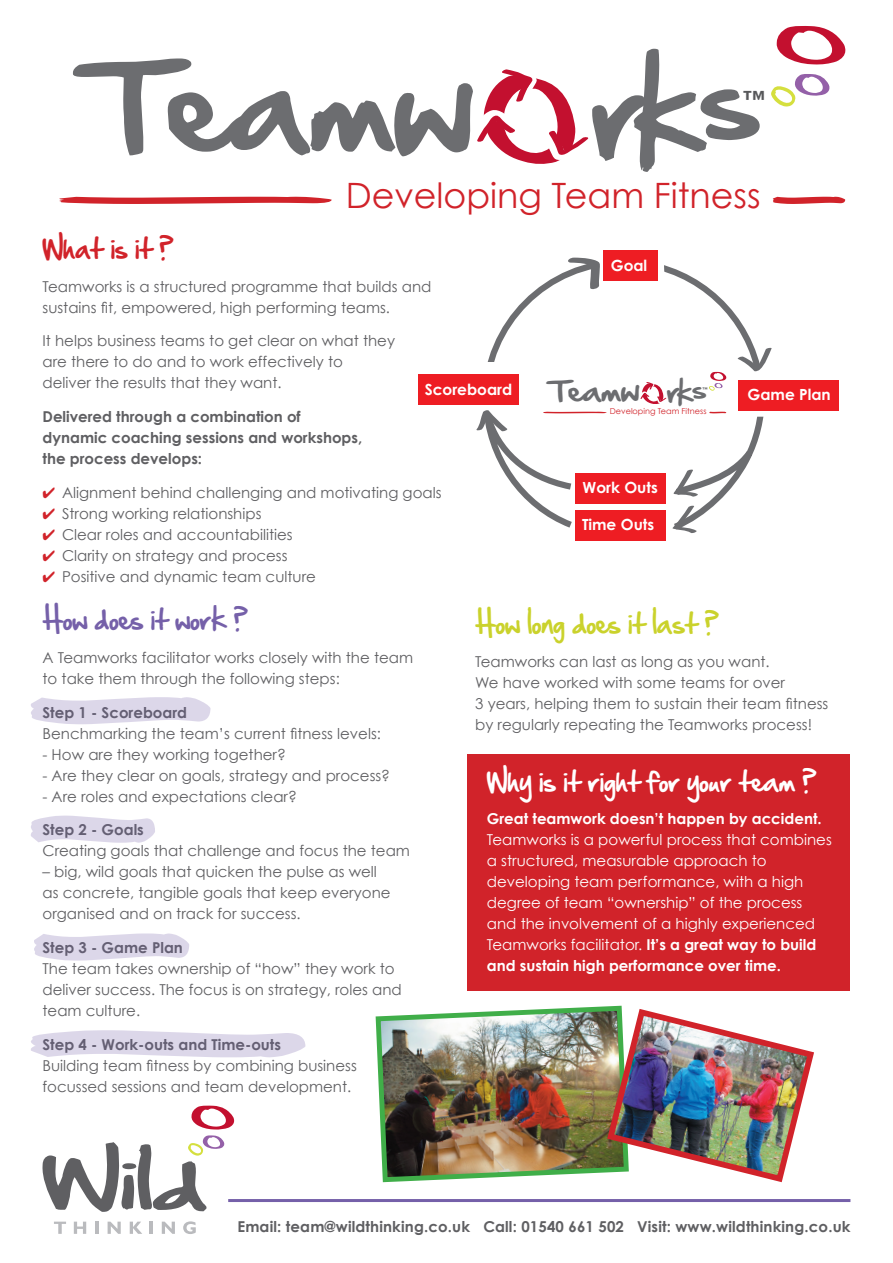
<style>
.page{position:relative;width:893px;height:1263px;background:#fff}
.page>*{position:absolute;margin:0;border:0;box-sizing:border-box;transform-origin:0 0}
.t1{font:117.6px "Hand Of Sean";color:#6c6d70;scale:.96 1}
.t2{font:109.8px "Hand Of Sean";color:#6c6d70;scale:1.15 1}
.t3{font:98.4px "Hand Of Sean";color:#6c6d70;scale:1.15 1}
.t4{font:34.95px "Century Gothic";color:#d1232a}
.t5{font:700 33.75px "Humanist 521 BT";color:#57585a}
.t6{font:30.15px "Hand Of Sean";color:#6c6d70;scale:1.15 1}
.t7{font:27.45px "Hand Of Sean";color:#6c6d70;scale:.96 1}
.t8{font:26.1px "Hand Of Sean";color:#6c6d70;scale:.96 1}
.t9{font:25.5px "Hand Of Sean";color:#6c6d70;scale:1.15 1}
.t10{font:24.45px "Hand Of Sean";color:#6c6d70;scale:1.15 1}
.t11{font:24px "Hand Of Sean";color:#fff}
.t12{font:24px "Hand Of Sean";color:#cad22c}
.t13{font:24px "Hand Of Sean";color:#7560a9}
.t14{font:24px "Hand Of Sean";color:#d1232a}
.t15{font:22.95px "Hand Of Sean";color:#6c6d70;scale:1.15 1}
.t16{font:21.9px "Hand Of Sean";color:#6c6d70;scale:1.15 1}
.t17{font:700 15.3px "Century Gothic";color:#fff}
.t18{font:15px/21px "Century Gothic";color:#5f5f62}
.t19{font:15px/21px "Century Gothic";color:#fff}
.t20{font:700 15px/21px "Century Gothic";color:#5f5f62}
.t21{font:700 9.3px "Humanist 521 BT";color:#57585a}
.t22{font:8.1px "Century Gothic";color:#d1232a}
.t23{font:700 7.8px "Humanist 521 BT";color:#57585a}
.s1{color:#d1232a}
.s2{font-size:27.15px}
.s3{font-weight:700}
</style>
<div class="page">
<div style="left:467px;top:755px;width:383px;height:236px;background:#d1232a"></div>
<svg style="left:54px;top:1221px;width:12px;height:13px"></svg>
<svg style="left:74px;top:1221px;width:12px;height:13px"></svg>
<hr style="left:95px;top:1221px;width:4px;height:13px;background:#babbbe">
<svg style="left:108px;top:1221px;width:13px;height:13px"></svg>
<svg style="left:130px;top:1221px;width:12px;height:13px"></svg>
<hr style="left:149px;top:1221px;width:4px;height:13px;background:#babbbe">
<svg style="left:162px;top:1221px;width:13px;height:13px"></svg>
<svg style="left:183px;top:1221px;width:13px;height:13px"></svg>
<svg style="left:43px;top:1106px;width:191px;height:106px"></svg>
<hr style="left:228px;top:1199px;width:622px;height:3px;background:#7560a9">
<div style="left:575px;top:510px;width:90px;height:30px;background:#ee1d23"></div>
<svg style="left:487px;top:265px;width:277px;height:270px"></svg>
<svg style="left:672px;top:505px;width:25px;height:28px"></svg>
<svg style="left:673px;top:469px;width:26px;height:28px"></svg>
<div style="left:415px;top:363px;width:161px;height:49px;background:#fff"></div>
<div style="left:732px;top:374px;width:64px;height:43px;background:#fff"></div>
<div style="left:738px;top:380px;width:101px;height:31px;background:#ee1d23"></div>
<div style="left:418px;top:374px;width:100px;height:31px;background:#ee1d23"></div>
<svg style="left:567px;top:250px;width:98px;height:46px"></svg>
<svg style="left:737px;top:347px;width:35px;height:25px"></svg>
<div style="left:524px;top:340px;width:209px;height:74px;background:#fff"></div>
<div style="left:533px;top:351px;width:203px;height:89px;background:#fff"></div>
<img style="left:375px;top:1006px;width:229px;height:177px">
<img style="left:604px;top:1005px;width:210px;height:178px">
<svg style="left:31px;top:697px;width:179px;height:27px"></svg>
<svg style="left:31px;top:815px;width:124px;height:28px"></svg>
<svg style="left:34px;top:933px;width:155px;height:27px"></svg>
<svg style="left:31px;top:1030px;width:274px;height:27px"></svg>
<svg style="left:476px;top:395px;width:131px;height:138px"></svg>
<svg style="left:771px;top:74px;width:58px;height:33px"></svg>
<svg style="left:776px;top:26px;width:69px;height:39px"></svg>
<svg style="left:59px;top:197px;width:273px;height:7px;background:#d7444a"></svg>
<svg style="left:773px;top:197px;width:72px;height:7px"></svg>
<svg style="left:640px;top:371px;width:87px;height:42px"></svg>
<svg style="left:477px;top:69px;width:112px;height:95px"></svg>
<p class="t2" style="left:78px;top:7px;width:279px">Team</p>
<p class="t1" style="left:592px;top:4px;width:59px">r</p>
<p class="t3" style="left:701px;top:9px;width:53px">s</p>
<p class="t4" style="left:346px;top:175px;width:416px">Developing Team Fitness</p>
<p class="t5" style="left:740px;top:83px;width:30px">™</p>
<p class="t14" style="left:43px;top:227px;width:133px">What is it ?</p>
<p class="t18" style="left:43px;top:276px;width:390px">Teamworks is a structured programme that builds and sustains fit, empowered, high performing teams.</p>
<p class="t18" style="left:43px;top:330px;width:354px">It helps business teams to get clear on what they are there to do and to work effectively to deliver the results that they want.</p>
<p class="t20" style="left:43px;top:406px;width:321px">Delivered through a combination of dynamic coaching sessions and workshops, the process develops:</p>
<p class="t18" style="left:43px;top:482px;width:401px"><span class="s1">✔</span> Alignment behind challenging and motivating goals</p>
<p class="t18" style="left:43px;top:503px;width:220px"><span class="s1">✔</span> Strong working relationships</p>
<p class="t18" style="left:43px;top:524px;width:252px"><span class="s1">✔</span> Clear roles and accountabilities</p>
<p class="t18" style="left:43px;top:545px;width:247px"><span class="s1">✔</span> Clarity on strategy and process</p>
<p class="t18" style="left:43px;top:566px;width:275px"><span class="s1">✔</span> Positive and dynamic team culture</p>
<p class="t17" style="left:611px;top:256px;width:38px">Goal</p>
<p class="t10" style="left:545px;top:361px;width:63px">Team</p>
<p class="t8" style="left:659px;top:360px;width:14px">r</p>
<p class="t16" style="left:683px;top:362px;width:13px">s</p>
<p class="t9" style="left:547px;top:368px;width:66px">Team</p>
<p class="t23" style="left:702px;top:385px;width:8px">™</p>
<p class="t6" style="left:535px;top:366px;width:78px">Team</p>
<p class="t6" style="left:644px;top:364px;width:27px">o<span class="s2">r</span></p>
<p class="t21" style="left:700px;top:386px;width:9px">™</p>
<p class="t17" style="left:425px;top:380px;width:89px">Scoreboard</p>
<p class="t7" style="left:667px;top:367px;width:41px">r <span class="s2">s</span></p>
<p class="t17" style="left:747px;top:385px;width:85px">Game Plan</p>
<p class="t15" style="left:692px;top:368px;width:14px">s</p>
<p class="t22" style="left:610px;top:407px;width:98px">Developing Team Fitness</p>
<p class="t17" style="left:583px;top:478px;width:77px">Work Outs</p>
<p class="t17" style="left:582px;top:515px;width:74px">Time Outs</p>
<p class="t13" style="left:43px;top:598px;width:207px">How does it work ?</p>
<p class="t18" style="left:43px;top:647px;width:372px">A Teamworks facilitator works closely with the team to take them through the following steps:</p>
<p class="t18" style="left:43px;top:701px;width:340px"><span class="s3">Step 1 - Scoreboard<br></span>Benchmarking the team’s current fitness levels:</p>
<p class="t18" style="left:43px;top:743px;width:245px">- How are they working together?</p>
<p class="t18" style="left:43px;top:764px;width:349px">- Are they clear on goals, strategy and process?</p>
<p class="t18" style="left:43px;top:785px;width:256px">- Are roles and expectations clear?</p>
<p class="t18" style="left:43px;top:819px;width:369px"><span class="s3">Step 2 - Goals<br></span>Creating goals that challenge and focus the team</p>
<p class="t18" style="left:43px;top:861px;width:350px">– big, wild goals that quicken the pulse as well as concrete, tangible goals that keep everyone organised and on track for success.</p>
<p class="t18" style="left:43px;top:937px;width:361px"><span class="s3">Step 3 - Game Plan<br></span>The team takes ownership of “how” they work to deliver success. The focus is on strategy, roles and team culture.</p>
<p class="t18" style="left:43px;top:1034px;width:316px"><span class="s3">Step 4 - Work-outs and Time-outs<br></span>Building team fitness by combining business focussed sessions and team development.</p>
<p class="t12" style="left:475px;top:602px;width:245px">How long does it last ?</p>
<p class="t18" style="left:475px;top:650px;width:355px">Teamworks can last as long as you want.<br>We have worked with some teams for over<br>3 years, helping them to sustain their team fitness by regularly repeating the Teamworks process!</p>
<p class="t11" style="left:487px;top:759px;width:331px">Why is it right for your team ?</p>
<p class="t19" style="left:487px;top:808px;width:346px"><span class="s3">Great teamwork doesn’t happen by accident.<br></span>Teamworks is a powerful process that combines a structured, measurable approach to developing team performance, with a high degree of team “ownership” of the process and the involvement of a highly experienced Teamworks facilitator. <span class="s3">It’s a great way to build and sustain high performance over time.</span></p>
<p class="t20" style="left:237px;top:1215px;width:615px">Email: team@wildthinking.co.uk Call: 01540 661 502 Visit: www.wildthinking.co.uk</p>
</div>
